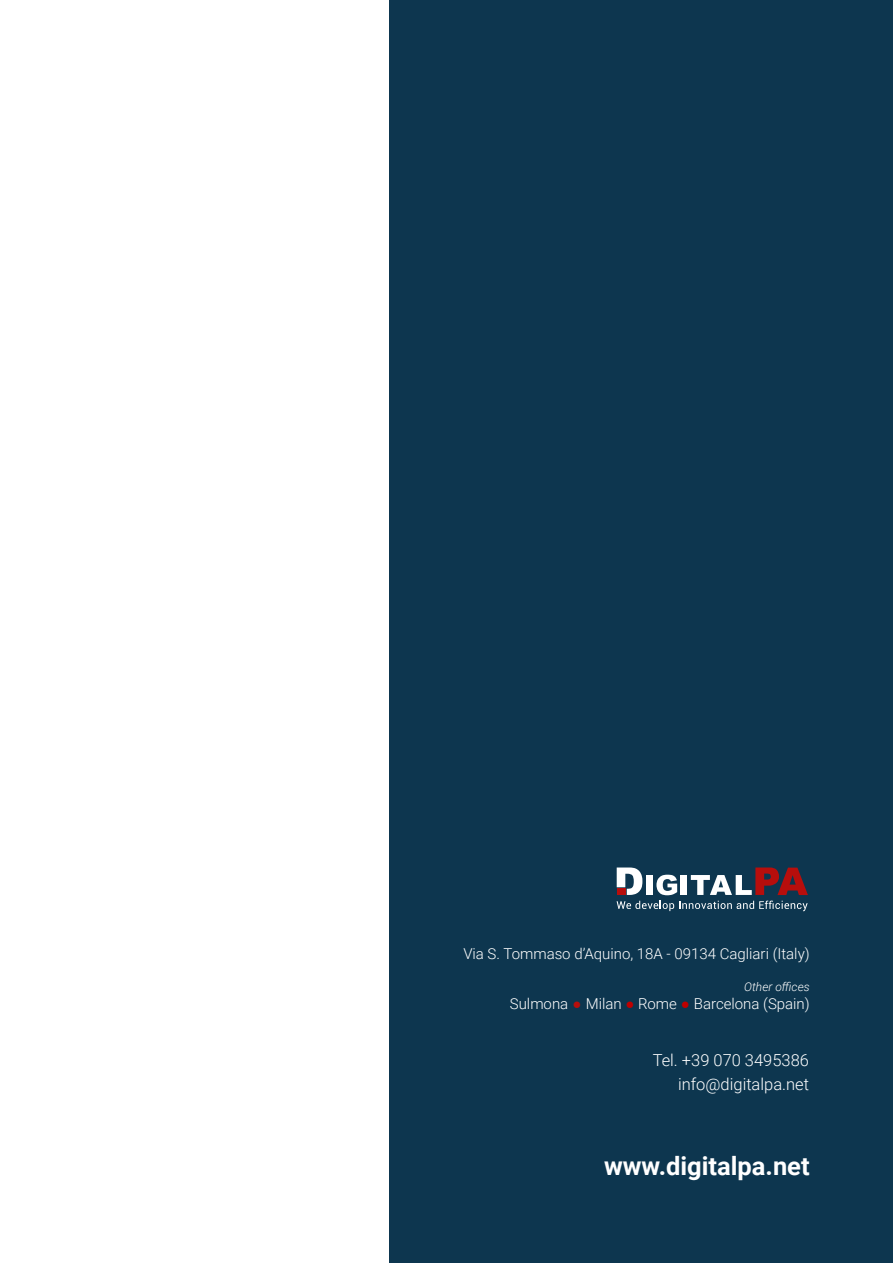
<style>
.page{position:relative;width:893px;height:1263px;background:#fff}
.page>*{position:absolute;margin:0;border:0;box-sizing:border-box;transform-origin:0 0}
.t1{font:700 25.5px "Roboto";color:#fff}
.t2{font:300 16.5px/24px "Roboto";color:#fff;text-align:right}
.t3{font:300 15px "Roboto";color:#fff}
.t4{font:italic 300 12px "Roboto";color:#fff}
.s1{font-family:"Arial";font-weight:400;color:#b70e0c}
.s2{font-family:"Arial";font-weight:400;color:#bf0000}
</style>
<div class="page">
<div style="left:390px;top:0;width:503px;height:1263px;background:#0d364f"></div>
<svg style="left:617px;top:867px;width:191px;height:44px"></svg>
<div style="left:617px;top:889px;width:8px;height:6px;background:#b70e0c"></div>
<p class="t3" style="left:463px;top:943px;width:348px">Via S. Tommaso d’Aquino, 18A - 09134 Cagliari (Italy)</p>
<p class="t4" style="left:744px;top:978px;width:67px">Other offices</p>
<p class="t3" style="left:510px;top:993px;width:301px">Sulmona <span class="s1">●</span> Milan <span class="s2">●</span> Rome <span class="s2">●</span> Barcelona (Spain)</p>
<p class="t2" style="left:653px;top:1047px;width:158px">Tel. +39 070 3495386 info@digitalpa.net</p>
<h1 class="t1" style="left:604px;top:1148px;width:207px">www.digitalpa.net</h1>
</div>
